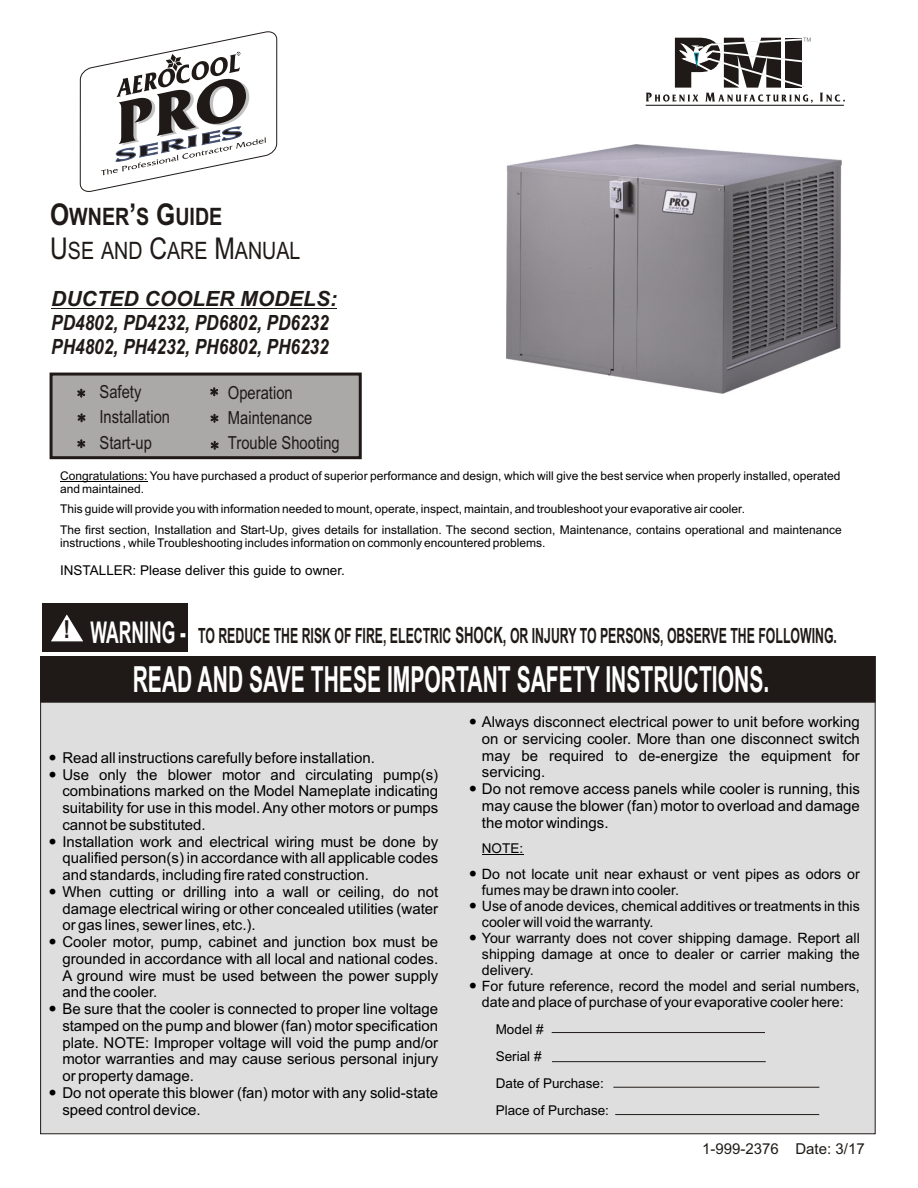
<style>
.page{position:relative;width:918px;height:1188px;background:#fff}
.page>*{position:absolute;margin:0;border:0;box-sizing:border-box;transform-origin:0 0}
.t1{font:700 36px "Arial Narrow";color:#fff;scale:.71 1}
.t2{font:700 24.75px "Arial Narrow";color:#1f1a17}
.t3{font:24px/33.9px "Arial Narrow";color:#1f1a17}
.t4{font:700 21px "Arial Narrow";color:#1f1a17;scale:.71 1}
.t5{font:italic 700 21px/24.2px "Arial Narrow";color:#1f1a17}
.t6{font:italic 700 21px "Arial";color:#1f1a17}
.t7{font:18px/25.5px "Arial Narrow";color:#1f1a17}
.t8{font:15px/16.8px "Arial";color:#000}
.t9{font:15px "Arial";color:#1f1a17}
.t10{font:14.25px/16px "Arial";color:#000}
.t11{font:13.5px/27px "Arial";color:#000}
.t12{font:12px/13.4px "Arial";color:#000}
.s1{font-weight:700;font-size:30px}
.s2{font-weight:700}
.s3{font-size:30px}
.s4{font-size:30px;color:#fff}
.s5{font-size:22.5px}
</style>
<div class="page">
<div style="left:40px;top:656px;width:835px;height:478px;background:#dedede;border:1px solid #1f1a17"></div>
<hr style="left:51px;top:308px;width:286px;height:1px;background:#1f1a17">
<div style="left:50px;top:373px;width:312px;height:86px;background:#aba8a8;border:3px solid #1f1a17"></div>
<svg style="left:210px;top:387px;width:8px;height:10px"></svg>
<svg style="left:77px;top:388px;width:8px;height:10px"></svg>
<svg style="left:78px;top:413px;width:7px;height:10px"></svg>
<svg style="left:78px;top:439px;width:7px;height:10px"></svg>
<svg style="left:211px;top:441px;width:7px;height:9px"></svg>
<svg style="left:211px;top:413px;width:7px;height:10px"></svg>
<hr style="left:482px;top:854px;width:41px;height:1px;background:#000">
<svg style="left:615px;top:1114px;width:205px;height:1px"></svg>
<svg style="left:551px;top:1032px;width:214px;height:1px"></svg>
<svg style="left:552px;top:1061px;width:214px;height:1px"></svg>
<svg style="left:613px;top:1087px;width:207px;height:1px"></svg>
<hr style="left:60px;top:481px;width:88px;height:1px;background:#000">
<svg style="left:820px;top:93px;width:25px;height:9px"></svg>
<hr style="left:646px;top:105px;width:198px;height:1px;background:#171a1c">
<svg style="left:646px;top:37px;width:167px;height:66px"></svg>
<img style="left:506px;top:144px;width:336px;height:250px">
<div style="left:40px;top:656px;width:835px;height:46px;background:#1f1a17"></div>
<div style="left:43px;top:604px;width:145px;height:48px;background:#1f1a17"></div>
<svg style="left:51px;top:614px;width:32px;height:28px"></svg>
<svg style="left:80px;top:31px;width:198px;height:161px"></svg>
<h3 class="t3" style="left:50px;top:202px;width:252px"><span class="s1">O</span><span class="s2">WNER</span><span class="s1">’</span><span class="s2">S</span> <span class="s1">G</span><span class="s2">UIDE<br></span><span class="s3">U</span>SE AND <span class="s3">C</span>ARE <span class="s3">M</span>ANUAL</h3>
<h3 class="t6" style="left:51px;top:291px;width:287px">DUCTED COOLER MODELS:</h3>
<h3 class="t5" style="left:51px;top:313px;width:279px">PD4802, PD4232, PD6802, PD6232<br>PH4802, PH4232, PH6802, PH6232</h3>
<p class="t7" style="left:100px;top:380px;width:72px">Safety<br>Installation<br>Start-up</p>
<p class="t7" style="left:228px;top:381px;width:113px">Operation<br>Maintenance<br>Trouble Shooting</p>
<p class="t12" style="left:60px;top:470px;width:782px">Congratulations: You have purchased a product of superior performance and design, which will give the best service when properly installed, operated and maintained.</p>
<p class="t12" style="left:60px;top:500px;width:783px;line-height:20.1px">This guide will provide you with information needed to mount, operate, inspect, maintain, and troubleshoot your evaporative air cooler.<br>The first section, Installation and Start-Up, gives details for installation. The second section, Maintenance, contains operational and maintenance</p>
<p class="t12" style="left:60px;top:537px;width:487px">instructions , while Troubleshooting includes information on commonly encountered problems.</p>
<p class="t11" style="left:60px;top:558px;width:286px">INSTALLER: Please deliver this guide to owner.</p>
<h2 class="t2" style="left:63px;top:620px;width:8px">!</h2>
<h3 class="t4" style="left:90px;top:628px;width:1053px"><span class="s4">WARNING -</span> TO REDUCE THE RISK OF FIRE, ELECTRIC <span class="s5">SHOCK,</span> OR INJURY TO PERSONS, OBSERVE THE FOLLOWING.</h3>
<h1 class="t1" style="left:133px;top:666px;width:898px">READ AND SAVE THESE IMPORTANT SAFETY INSTRUCTIONS.</h1>
<p class="t8" style="left:62px;top:751px;width:377px">Read all instructions carefully before installation.<br>Use only the blower motor and circulating pump(s) combinations marked on the Model Nameplate indicating suitability for use in this model. Any other motors or pumps cannot be substituted.<br>Installation work and electrical wiring must be done by qualified person(s) in accordance with all applicable codes and standards, including fire rated construction.<br>When cutting or drilling into a wall or ceiling, do not damage electrical wiring or other concealed utilities (water or gas lines, sewer lines, etc.).<br>Cooler motor, pump, cabinet and junction box must be grounded in accordance with all local and national codes.<br>A ground wire must be used between the power supply and the cooler.<br>Be sure that the cooler is connected to proper line voltage stamped on the pump and blower (fan) motor specification plate. NOTE: Improper voltage will void the pump and/or motor warranties and may cause serious personal injury or property damage.<br>Do not operate this blower (fan) motor with any solid-state speed control device.</p>
<p class="t8" style="left:482px;top:715px;width:380px">Always disconnect electrical power to unit before working on or servicing cooler. More than one disconnect switch may be required to de-energize the equipment for servicing.<br>Do not remove access panels while cooler is running, this may cause the blower (fan) motor to overload and damage the motor windings.</p>
<p class="t11" style="left:482px;top:836px;width:43px">NOTE:</p>
<p class="t10" style="left:482px;top:867px;width:380px">Do not locate unit near exhaust or vent pipes as odors or fumes may be drawn into cooler.<br>Use of anode devices, chemical additives or treatments in this cooler will void the warranty.<br>Your warranty does not cover shipping damage. Report all shipping damage at once to dealer or carrier making the delivery.<br>For future reference, record the model and serial numbers, date and place of purchase of your evaporative cooler here:</p>
<p class="t11" style="left:496px;top:1017px;width:115px">Model #<br>Serial #<br>Date of Purchase:<br>Place of Purchase:</p>
<p class="t9" style="left:702px;top:1143px;width:164px">1-999-2376 Date: 3/17</p>
</div>
